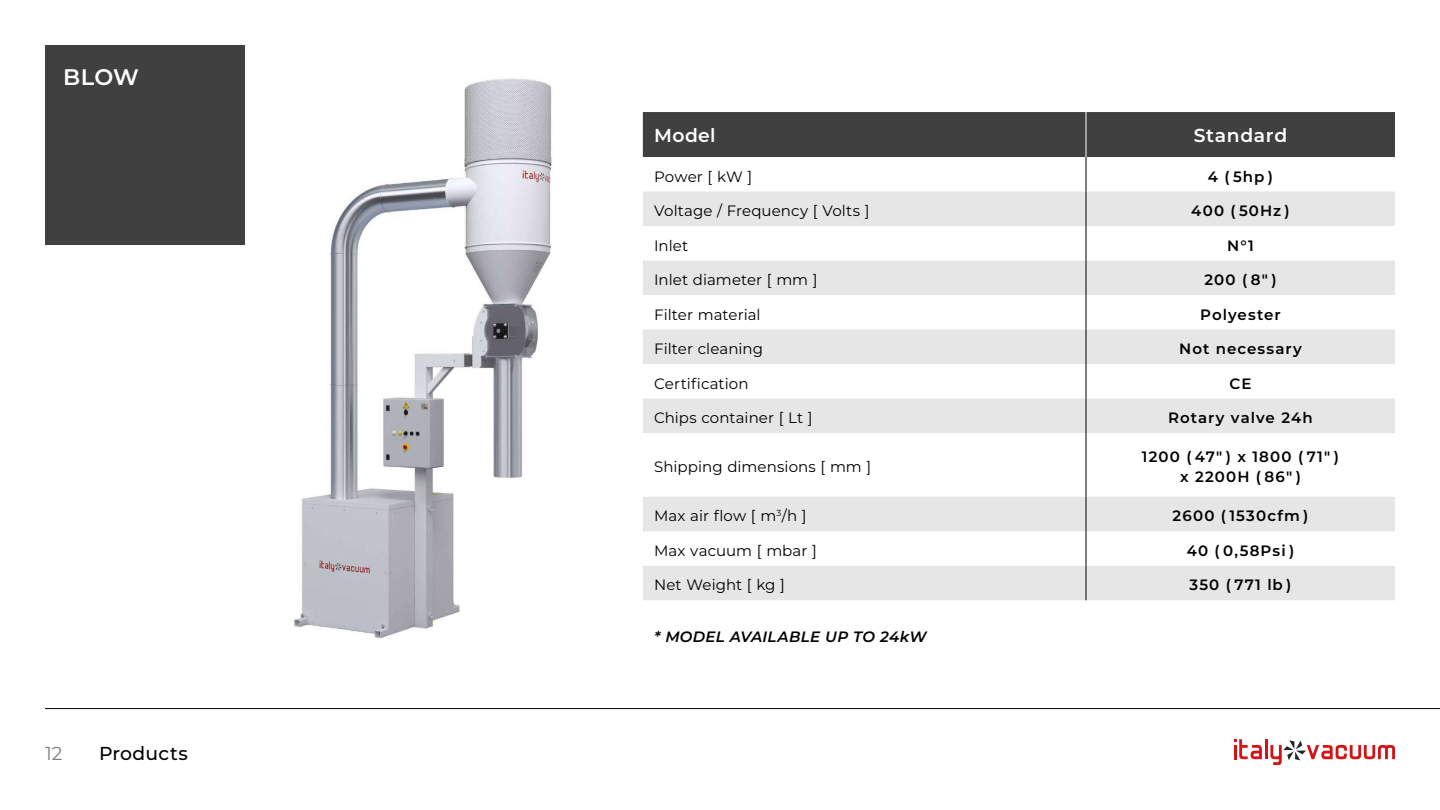
<style>
.page{position:relative;width:1440px;height:810px;background:#fff}
.page>*{position:absolute;margin:0;border:0;box-sizing:border-box;transform-origin:0 0}
.t1{font:600 22.5px "Montserrat";color:#fff}
.t2{font:600 18.75px "Montserrat";letter-spacing:.035em;color:#fff}
.t3{font:500 18.75px "Montserrat";letter-spacing:.015em;color:#000}
.t4{font:18.75px "Montserrat";color:#808080}
.t5{font:15px "Montserrat";letter-spacing:.005em;color:#000}
.t6{font:600 15px/19.5px "Montserrat";letter-spacing:.075em;color:#000;text-align:center}
.t7{font:italic 600 15px "Montserrat";letter-spacing:.02em;color:#000}
</style>
<div class="page">
<svg style="left:1234px;top:739px;width:28px;height:20px"></svg>
<hr style="left:1265px;top:739px;width:3px;height:20px;background:#d41317">
<svg style="left:1270px;top:740px;width:125px;height:25px"></svg>
<hr style="left:45px;top:708px;width:1395px;height:1px;background:#000">
<img style="left:244px;top:48px;width:308px;height:591px">
<div style="left:45px;top:45px;width:199px;height:199px;background:#404040"></div>
<div style="left:643px;top:112px;width:752px;height:45px;background:#404040"></div>
<svg style="left:643px;top:192px;width:752px;height:408px;fill:#e6e6e6"></svg>
<hr style="left:1086px;top:112px;width:1px;height:45px;background:#fff">
<hr style="left:1086px;top:157px;width:1px;height:35px;background:#000">
<hr style="left:1086px;top:192px;width:1px;height:34px;background:#000">
<hr style="left:1086px;top:226px;width:1px;height:35px;background:#000">
<hr style="left:1086px;top:261px;width:1px;height:34px;background:#000">
<hr style="left:1086px;top:295px;width:1px;height:35px;background:#000">
<hr style="left:1086px;top:330px;width:1px;height:34px;background:#000">
<hr style="left:1086px;top:364px;width:1px;height:35px;background:#000">
<hr style="left:1086px;top:399px;width:1px;height:34px;background:#000">
<hr style="left:1086px;top:433px;width:1px;height:64px;background:#000">
<hr style="left:1086px;top:497px;width:1px;height:34px;background:#000">
<hr style="left:1086px;top:531px;width:1px;height:35px;background:#000">
<hr style="left:1086px;top:566px;width:1px;height:34px;background:#000">
<h1 class="t1" style="left:63px;top:62px;width:77px">BLOW</h1>
<p class="t4" style="left:45px;top:741px;width:19px">12</p>
<p class="t3" style="left:99px;top:741px;width:90px">Products</p>
<p class="t2" style="left:654px;top:123px;width:63px">Model</p>
<p class="t2" style="left:1194px;top:123px;width:95px">Standard</p>
<p class="t5" style="left:654px;top:166px;width:100px">Power [ kW ]</p>
<p class="t6" style="left:1208px;top:166px;width:67px">4 (5hp)</p>
<p class="t5" style="left:654px;top:201px;width:217px">Voltage / Frequency [ Volts ]</p>
<p class="t6" style="left:1191px;top:201px;width:100px">400 ( 50Hz )</p>
<p class="t5" style="left:654px;top:235px;width:36px">Inlet</p>
<p class="t6" style="left:1227px;top:235px;width:28px">N°1</p>
<p class="t5" style="left:654px;top:270px;width:165px">Inlet diameter [ mm ]</p>
<p class="t6" style="left:1204px;top:270px;width:74px">200 ( 8" )</p>
<p class="t5" style="left:654px;top:304px;width:108px">Filter material</p>
<p class="t6" style="left:1200px;top:304px;width:82px">Polyester</p>
<p class="t5" style="left:654px;top:339px;width:111px">Filter cleaning</p>
<p class="t6" style="left:1179px;top:339px;width:124px">Not necessary</p>
<p class="t5" style="left:654px;top:373px;width:96px">Certification</p>
<p class="t6" style="left:1230px;top:373px;width:23px">CE</p>
<p class="t5" style="left:654px;top:408px;width:160px">Chips container [ Lt ]</p>
<p class="t6" style="left:1168px;top:408px;width:146px">Rotary valve 24h</p>
<p class="t5" style="left:654px;top:457px;width:219px">Shipping dimensions [ mm ]</p>
<p class="t6" style="left:1142px;top:447px;width:198px">1200 ( 47" ) x 1800 ( 71" ) x 2200H ( 86" )</p>
<p class="t5" style="left:654px;top:506px;width:154px">Max air flow [ m<sup>3</sup>/h ]</p>
<p class="t6" style="left:1173px;top:506px;width:137px">2600 ( 1530cfm )</p>
<p class="t5" style="left:654px;top:540px;width:164px">Max vacuum [ mbar ]</p>
<p class="t6" style="left:1187px;top:540px;width:109px">40 ( 0,58Psi )</p>
<p class="t5" style="left:654px;top:575px;width:132px">Net Weight [ kg ]</p>
<p class="t6" style="left:1190px;top:575px;width:103px">350 ( 771 lb )</p>
<p class="t7" style="left:654px;top:627px;width:274px">* MODEL AVAILABLE UP TO 24kW</p>
</div>
